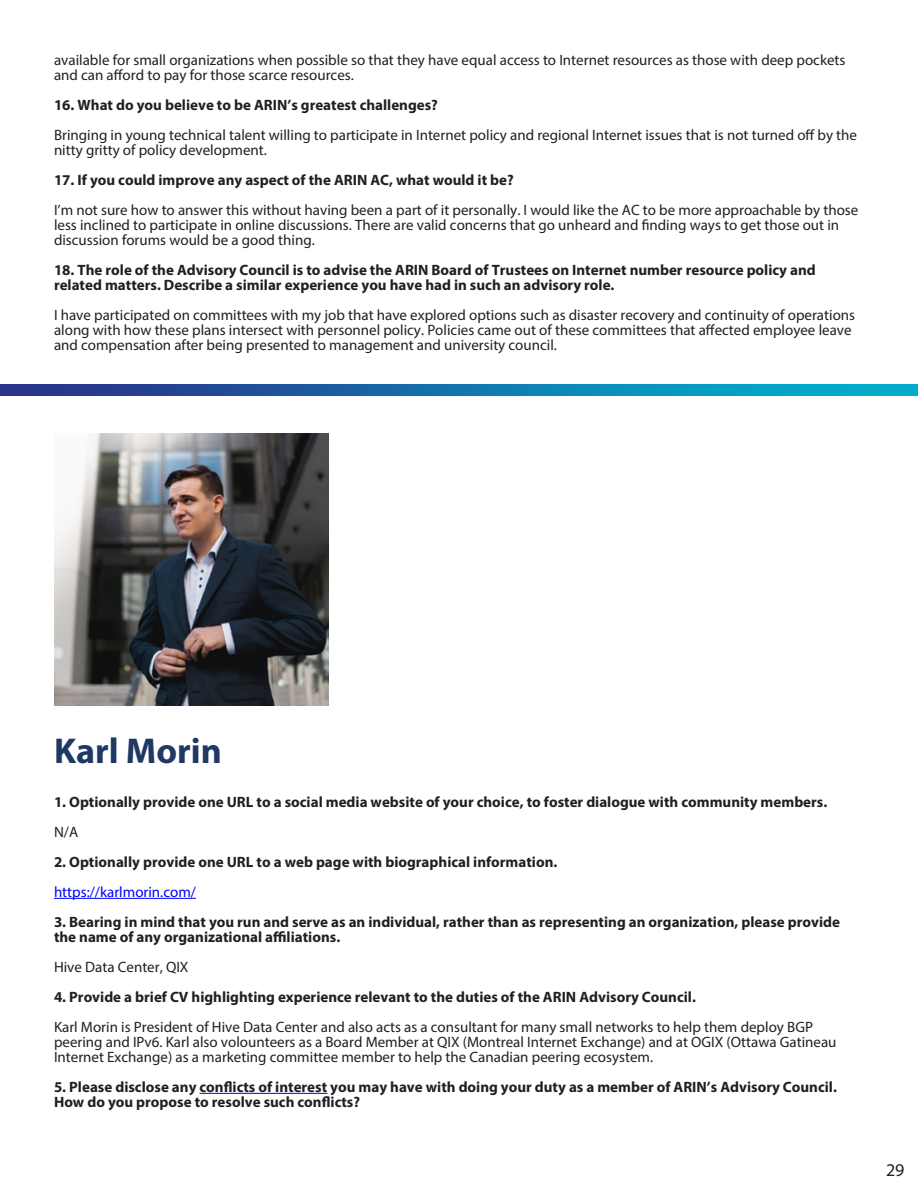
<style>
.page{position:relative;width:918px;height:1188px;background:#fff}
.page>*{position:absolute;margin:0;border:0;box-sizing:border-box;transform-origin:0 0}
.Heading_2{font:700 36px "Myriad Pro";color:#1f3864}
.t1{font:18px "Myriad Pro";color:#231f20}
.Answer{font:15px/15px "Myriad Pro";color:#231f20}
.Question{font:700 15px/15px "Myriad Pro";color:#231f20}
.Answer-2{font:15px "Myriad Pro";color:#00f}
.Question-2{font:15px "Myriad Pro";color:#231f20}
</style>
<div class="page">
<hr style="left:54px;top:898px;width:142px;height:1px;background:#00f">
<hr style="left:200px;top:1093px;width:127px;height:1px;background:#00f">
<img style="left:54px;top:433px;width:274px;height:272px">
<img style="left:0;top:384px;width:918px;height:11px">
<p class="Answer" style="left:54px;top:52px;width:793px">available for small organizations when possible so that they have equal access to Internet resources as those with deep pockets and can afford to pay for those scarce resources.</p>
<p class="Question" style="left:54px;top:97px;width:385px">16. What do you believe to be ARIN’s greatest challenges?</p>
<p class="Answer" style="left:54px;top:127px;width:805px">Bringing in young technical talent willing to participate in Internet policy and regional Internet issues that is not turned off by the nitty gritty of policy development.</p>
<p class="Question" style="left:54px;top:172px;width:461px">17. If you could improve any aspect of the ARIN AC, what would it be?</p>
<p class="Answer" style="left:54px;top:202px;width:806px">I’m not sure how to answer this without having been a part of it personally. I would like the AC to be more approachable by those less inclined to participate in online discussions. There are valid concerns that go unheard and finding ways to get those out in discussion forums would be a good thing.</p>
<p class="Question" style="left:54px;top:262px;width:763px">18. The role of the Advisory Council is to advise the ARIN Board of Trustees on Internet number resource policy and related matters. Describe a similar experience you have had in such an advisory role.</p>
<p class="Answer" style="left:54px;top:307px;width:803px">I have participated on committees with my job that have explored options such as disaster recovery and continuity of operations along with how these plans intersect with personnel policy. Policies came out of these committees that affected employee leave and compensation after being presented to management and university council.</p>
<p class="Heading_2" style="left:54px;top:727px;width:169px">Karl Morin</p>
<p class="Question" style="left:54px;top:794px;width:775px">1. Optionally provide one URL to a social media website of your choice, to foster dialogue with community members.</p>
<p class="Question-2" style="left:54px;top:823px;width:26px">N/A</p>
<p class="Question" style="left:54px;top:854px;width:505px">2. Optionally provide one URL to a web page with biographical information.</p>
<p class="Answer-2" style="left:54px;top:883px;width:144px">https://karlmorin.com/</p>
<p class="Question" style="left:54px;top:914px;width:788px">3. Bearing in mind that you run and serve as an individual, rather than as representing an organization, please provide the name of any organizational affiliations.</p>
<p class="Answer" style="left:54px;top:959px;width:136px">Hive Data Center, QIX</p>
<p class="Question" style="left:54px;top:989px;width:643px">4. Provide a brief CV highlighting experience relevant to the duties of the ARIN Advisory Council.</p>
<p class="Answer" style="left:54px;top:1019px;width:784px">Karl Morin is President of Hive Data Center and also acts as a consultant for many small networks to help them deploy BGP peering and IPv6. Karl also volounteers as a Board Member at QIX (Montreal Internet Exchange) and at OGIX (Ottawa Gatineau<br>Internet Exchange) as a marketing committee member to help the Canadian peering ecosystem.</p>
<p class="Question" style="left:54px;top:1079px;width:784px">5. Please disclose any conflicts of interest you may have with doing your duty as a member of ARIN’s Advisory Council.<br>How do you propose to resolve such conflicts?</p>
<p class="t1" style="left:886px;top:1158px;width:20px">29</p>
</div>
